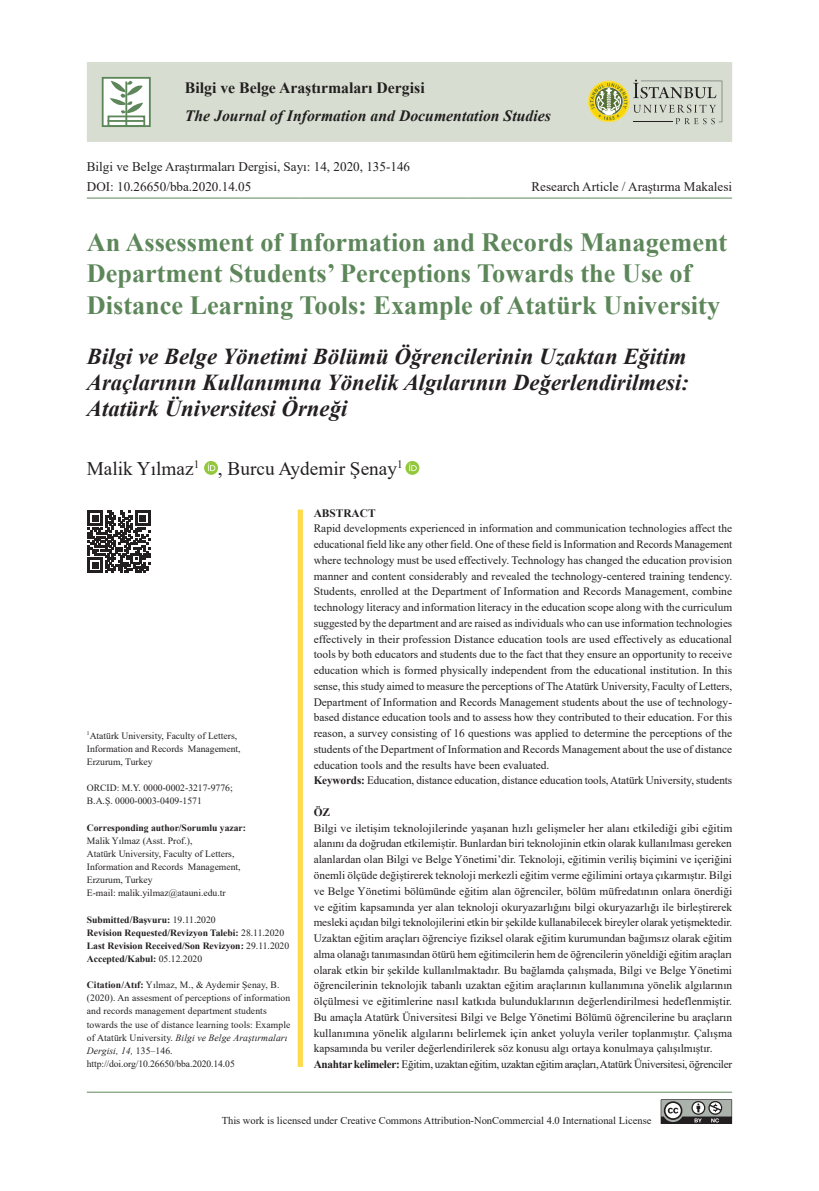
<style>
.page{position:relative;width:819px;height:1191px;background:#fff}
.page>*{position:absolute;margin:0;border:0;box-sizing:border-box;transform-origin:0 0}
.t1{font:700 26.25px/31.5px "Times New Roman";color:#5d875a}
.t2{font:italic 700 22.75px/26.2px "Times New Roman";color:#231f20;text-align:justify}
.t3{font:19.25px "Times New Roman";color:#231f20}
.t4{font:italic 700 15.75px "Times New Roman";color:#231f20}
.t5{font:700 15.75px "Times New Roman";color:#231f20}
.t6{font:13.12px/19.8px "Times New Roman";color:#231f20}
.t7{font:11.38px/15.8px "Times New Roman";color:#231f20}
.t8{font:700 11.38px "Times New Roman";color:#231f20}
.t9{font:10.5px "Times New Roman";color:#231f20}
.t10{font:9.62px/13.1px "Times New Roman";color:#231f20}
.t11{font:700 9.62px/13.1px "Times New Roman";color:#231f20}
.s1{font-weight:400}
.s2{font-weight:700}
.s3{font-style:italic}
</style>
<div class="page">
<div style="left:87px;top:62px;width:645px;height:80px;background:#d7ded1"></div>
<div style="left:297px;top:509px;width:6px;height:95px;background:#ffda4d"></div>
<div style="left:297px;top:604px;width:6px;height:463px;background:#ffda4d"></div>
<hr style="left:87px;top:198px;width:83px;height:1px;background:#5d875a">
<hr style="left:170px;top:198px;width:130px;height:1px;background:#5d875a">
<hr style="left:300px;top:198px;width:167px;height:1px;background:#5d875a">
<hr style="left:467px;top:198px;width:117px;height:1px;background:#5d875a">
<hr style="left:584px;top:198px;width:148px;height:1px;background:#5d875a">
<div style="left:102px;top:77px;width:49px;height:50px;background:#fff;border:2px solid #5d875a"></div>
<div style="left:107px;top:115px;width:38px;height:12px;border:2px solid #5d875a"></div>
<hr style="left:107px;top:120px;width:37px;height:2px;background:#5d875a">
<svg style="left:110px;top:81px;width:33px;height:33px"></svg>
<hr style="left:125px;top:81px;width:2px;height:46px;background:#5d875a">
<svg style="left:588px;top:80px;width:134px;height:44px"></svg>
<div style="left:204px;top:461px;width:14px;height:14px;background:#93c83d;border-radius:50%"></div>
<svg style="left:208px;top:463px;width:7px;height:8px"></svg>
<svg style="left:405px;top:461px;width:14px;height:14px"></svg>
<svg style="left:409px;top:463px;width:7px;height:8px"></svg>
<svg style="left:88px;top:510px;width:62px;height:63px"></svg>
<hr style="left:87px;top:1091px;width:645px;height:1px;background:#5d875a">
<svg style="left:660px;top:1099px;width:72px;height:25px"></svg>
<h3 class="t5" style="left:185px;top:77px;width:241px">Bilgi ve Belge Araştırmaları Dergisi</h3>
<h3 class="t4" style="left:185px;top:105px;width:367px">The Journal of Information and Documentation Studies</h3>
<p class="t6" style="left:87px;top:156px;width:325px">Bilgi ve Belge Araştırmaları Dergisi, Sayı: 14, 2020, 135-146<br>DOI: 10.26650/bba.2020.14.05</p>
<p class="t6" style="left:531px;top:176px;width:202px">Research Article / Araştırma Makalesi</p>
<h1 class="t1" style="left:87px;top:225px;width:642px">An Assessment of Information and Records Management<br>Department Students’ Perceptions Towards the Use of<br>Distance Learning Tools: Example of Atatürk University</h1>
<h2 class="t2" style="left:87px;top:342px;width:603px">Bilgi ve Belge Yönetimi Bölümü Öğrencilerinin Uzaktan Eğitim Araçlarının Kullanımına Yönelik Algılarının Değerlendirilmesi:<br>Atatürk Üniversitesi Örneği</h2>
<h3 class="t3" style="left:87px;top:455px;width:317px">Malik Yılmaz<sup>1</sup> , Burcu Aydemir Şenay<sup>1</sup></h3>
<p class="t10" style="left:87px;top:728px;width:155px"><sup>1</sup>Atatürk University, Faculty of Letters,<br>Information and Records Management,<br>Erzurum, Turkey</p>
<p class="t10" style="left:87px;top:781px;width:147px">ORCID: M.Y. 0000-0002-3217-9776;<br>B.A.Ş. 0000-0003-0409-1571</p>
<p class="t11" style="left:87px;top:820px;width:161px">Corresponding author/Sorumlu yazar:</p>
<p class="t10" style="left:87px;top:833px;width:155px">Malik Yılmaz (Asst. Prof.),<br>Atatürk University, Faculty of Letters,<br>Information and Records Management,<br>Erzurum, Turkey<br>E-mail: malik.yilmaz@atauni.edu.tr</p>
<p class="t11" style="left:87px;top:912px;width:204px">Submitted/Başvuru: <span class="s1">19.11.2020<br></span>Revision Requested/Revizyon Talebi: <span class="s1">28.11.2020<br></span>Last Revision Received/Son Revizyon: <span class="s1">29.11.2020<br></span>Accepted/Kabul: <span class="s1">05.12.2020</span></p>
<p class="t10" style="left:87px;top:978px;width:205px"><span class="s2">Citation/Atıf:</span> Yılmaz, M., &amp; Aydemir Şenay, B. (2020). An assesment of perceptions of information and records management department students towards the use of distance learning tools: Example of Atatürk University. <span class="s3">Bilgi ve Belge Araştırmaları Dergisi, 14,</span> 135–146. http://doi.org/10.26650/bba.2020.14.05</p>
<p class="t8" style="left:314px;top:504px;width:63px">ABSTRACT</p>
<p class="t7" style="left:314px;top:520px;width:420px">Rapid developments experienced in information and communication technologies affect the educational field like any other field. One of these field is Information and Records Management where technology must be used effectively. Technology has changed the education provision manner and content considerably and revealed the technology-centered training tendency.<br>Students, enrolled at the Department of Information and Records Management, combine technology literacy and information literacy in the education scope along with the curriculum suggested by the department and are raised as individuals who can use information technologies effectively in their profession Distance education tools are used effectively as educational tools by both educators and students due to the fact that they ensure an opportunity to receive education which is formed physically independent from the educational institution. In this sense, this study aimed to measure the perceptions of The Atatürk University, Faculty of Letters, Department of Information and Records Management students about the use of technology&shy;based distance education tools and to assess how they contributed to their education. For this reason, a survey consisting of 16 questions was applied to determine the perceptions of the students of the Department of Information and Records Management about the use of distance education tools and the results have been evaluated.<br><span class="s2">Keywords:</span> Education, distance education, distance education tools, Atatürk University, students</p>
<p class="t8" style="left:314px;top:804px;width:18px">ÖZ</p>
<p class="t7" style="left:314px;top:819px;width:420px">Bilgi ve iletişim teknolojilerinde yaşanan hızlı gelişmeler her alanı etkilediği gibi eğitim alanını da doğrudan etkilemiştir. Bunlardan biri teknolojinin etkin olarak kullanılması gereken alanlardan olan Bilgi ve Belge Yönetimi’dir. Teknoloji, eğitimin veriliş biçimini ve içeriğini önemli ölçüde değiştirerek teknoloji merkezli eğitim verme eğilimini ortaya çıkarmıştır. Bilgi ve Belge Yönetimi bölümünde eğitim alan öğrenciler, bölüm müfredatının onlara önerdiği ve eğitim kapsamında yer alan teknoloji okuryazarlığını bilgi okuryazarlığı ile birleştirerek mesleki açıdan bilgi teknolojilerini etkin bir şekilde kullanabilecek bireyler olarak yetişmektedir.<br>Uzaktan eğitim araçları öğrenciye fiziksel olarak eğitim kurumundan bağımsız olarak eğitim alma olanağı tanımasından ötürü hem eğitimcilerin hem de öğrencilerin yöneldiği eğitim araçları olarak etkin bir şekilde kullanılmaktadır. Bu bağlamda çalışmada, Bilgi ve Belge Yönetimi öğrencilerinin teknolojik tabanlı uzaktan eğitim araçlarının kullanımına yönelik algılarının ölçülmesi ve eğitimlerine nasıl katkıda bulunduklarının değerlendirilmesi hedeflenmiştir.<br>Bu amaçla Atatürk Üniversitesi Bilgi ve Belge Yönetimi Bölümü öğrencilerine bu araçların kullanımına yönelik algılarını belirlemek için anket yoluyla veriler toplanmıştır. Çalışma kapsamında bu veriler değerlendirilerek söz konusu algı ortaya konulmaya çalışılmıştır.<br><span class="s2">Anahtar kelimeler:</span> Eğitim, uzaktan eğitim, uzaktan eğitim araçları, Atatürk Üniversitesi, öğrenciler</p>
<p class="t9" style="left:222px;top:1113px;width:431px">This work is licensed under Creative Commons Attribution-NonCommercial 4.0 International License</p>
</div>
